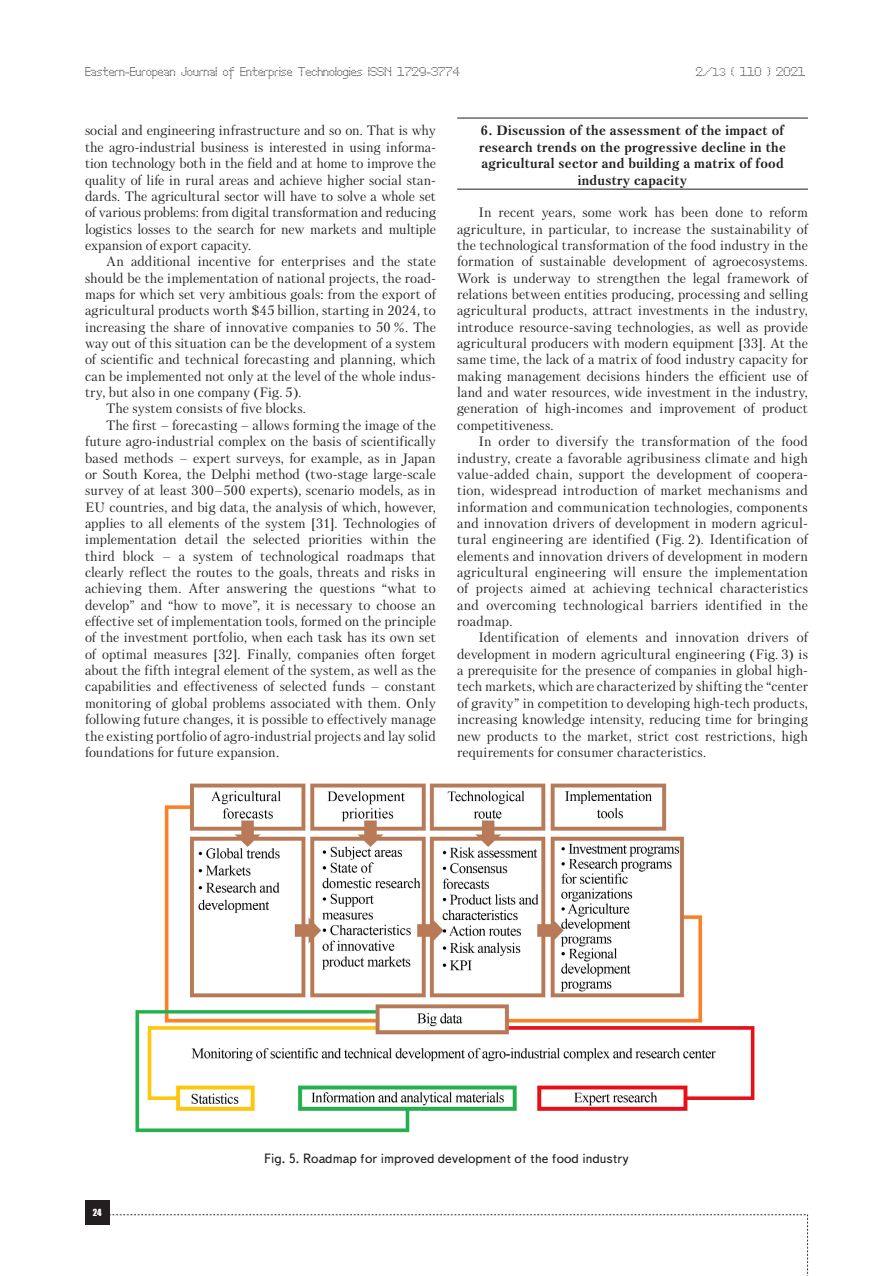
<style>
.page{position:relative;width:893px;height:1276px;background:#fff}
.page>*{position:absolute;margin:0;border:0;box-sizing:border-box;transform-origin:0 0}
.Text__англ{font:13.5px/16.4px "Petersburg C";letter-spacing:.005em;color:#231f20;text-align:justify}
.Раздел_статьи{font:700 13.5px/16.4px "Petersburg C";letter-spacing:.02em;color:#231f20;text-align:center}
.Рисунок{font:13.5px "Text Book C";color:#231f20}
.t1{font:12px "Perfo";letter-spacing:.015em;color:#231f20}
.t2{font:9px "Impact";color:#fff}
.s1{font-size:10.5px}
</style>
<div class="page">
<div style="left:85px;top:1200px;width:24px;height:24px;background:#231f20"></div>
<svg style="left:109px;top:1214px;width:699px;height:62px"></svg>
<hr style="left:457px;top:118px;width:351px;height:1px;background:#231f20">
<hr style="left:457px;top:189px;width:351px;height:1px;background:#231f20">
<img style="left:135px;top:783px;width:620px;height:350px">
<p class="t1" style="left:85px;top:65px;width:376px">Eastern-European Journal of Enterprise Technologies ISSN 1729-3774</p>
<p class="t1" style="left:696px;top:65px;width:111px">2/<span class="s1">13</span> ( 110 ) 2021</p>
<p class="Text__англ" style="left:85px;top:122px;width:352px">social and engineering infrastructure and so on. That is why the agro-industrial business is interested in using informa&shy;tion technology both in the field and at home to improve the quality of life in rural areas and achieve higher social stan&shy;dards. The agricultural sector will have to solve a whole set of various problems: from digital transformation and reducing logistics losses to the search for new markets and multiple expansion of export capacity.</p>
<p class="Text__англ" style="left:85px;top:253px;width:352px;text-indent:21px">An additional incentive for enterprises and the state should be the implementation of national projects, the road&shy;maps for which set very ambitious goals: from the export of agricultural products worth $45 billion, starting in 2024, to increasing the share of innovative companies to 50 %. The way out of this situation can be the development of a system of scientific and technical forecasting and planning, which can be implemented not only at the level of the whole indus&shy;try, but also in one company (Fig. 5).</p>
<p class="Text__англ" style="left:106px;top:400px;width:201px">The system consists of five blocks.</p>
<p class="Text__англ" style="left:85px;top:417px;width:352px;text-indent:21px">The first – forecasting – allows forming the image of the future agro-industrial complex on the basis of scientifically based methods – expert surveys, for example, as in Japan or South Korea, the Delphi method (two-stage large-scale survey of at least 300–500 experts), scenario models, as in EU countries, and big data, the analysis of which, however, applies to all elements of the system [31]. Technologies of implementation detail the selected priorities within the third block – a system of technological roadmaps that clearly reflect the routes to the goals, threats and risks in achieving them. After answering the questions “what to develop” and “how to move”, it is necessary to choose an effective set of implementation tools, formed on the principle of the investment portfolio, when each task has its own set of optimal measures [32]. Finally, companies often forget about the fifth integral element of the system, as well as the capabilities and effectiveness of selected funds – constant monitoring of global problems associated with them. Only following future changes, it is possible to effectively manage the existing portfolio of agro-industrial projects and lay solid foundations for future expansion.</p>
<p class="Раздел_статьи" style="left:479px;top:123px;width:308px">6. Discussion of the assessment of the impact of research trends on the progressive decline in the agricultural sector and building a matrix of food industry capacity</p>
<p class="Text__англ" style="left:457px;top:204px;width:352px;text-indent:21px">In recent years, some work has been done to reform agriculture, in particular, to increase the sustainability of the technological transformation of the food industry in the formation of sustainable development of agroecosystems.<br>Work is underway to strengthen the legal framework of relations between entities producing, processing and selling agricultural products, attract investments in the industry, introduce resource-saving technologies, as well as provide agricultural producers with modern equipment [33]. At the same time, the lack of a matrix of food industry capacity for making management decisions hinders the efficient use of land and water resources, wide investment in the industry, generation of high-incomes and improvement of product competitiveness.</p>
<p class="Text__англ" style="left:457px;top:433px;width:352px;text-indent:21px">In order to diversify the transformation of the food industry, create a favorable agribusiness climate and high value-added chain, support the development of coopera&shy;tion, widespread introduction of market mechanisms and information and communication technologies, components and innovation drivers of development in modern agricul&shy;tural engineering are identified (Fig. 2). Identification of elements and innovation drivers of development in modern agricultural engineering will ensure the implementation of projects aimed at achieving technical characteristics and overcoming technological barriers identified in the roadmap.</p>
<p class="Text__англ" style="left:457px;top:629px;width:352px;text-indent:21px">Identification of elements and innovation drivers of development in modern agricultural engineering (Fig. 3) is a prerequisite for the presence of companies in global high&shy;tech markets, which are characterized by shifting the “center of gravity” in competition to developing high-tech products, increasing knowledge intensity, reducing time for bringing new products to the market, strict cost restrictions, high requirements for consumer characteristics.</p>
<p class="t2" style="left:93px;top:1205px;width:10px">24</p>
<p class="Рисунок" style="left:264px;top:1151px;width:366px">Fig. 5. Roadmap for improved development of the food industry</p>
</div>
